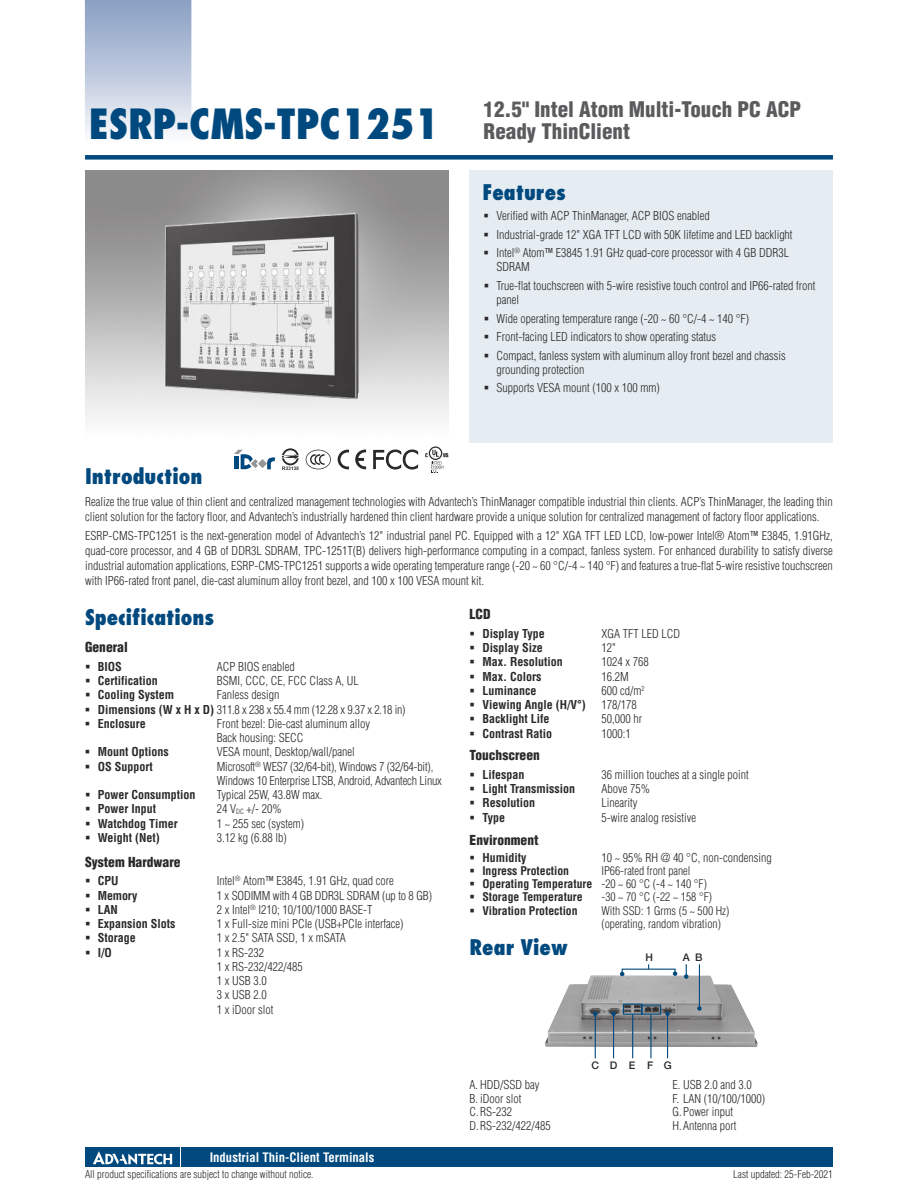
<style>
.page{position:relative;width:918px;height:1188px;background:#fff}
.page>*{position:absolute;margin:0;border:0;box-sizing:border-box;transform-origin:0 0}
.t1{font:800 condensed 40.5px "Futura";color:#00497e}
.t2{font:900 condensed 21px/22.5px "Helvetica";color:#5b5b5e}
.t3{font:800 condensed 21px "Futura";color:#00497e}
.t4{font:900 condensed 13.5px "Helvetica";color:#2b2829}
.t5{font:700 condensed 12.75px "Helvetica";color:#fff}
.t6{font:300 condensed 12px/14.2px "Helvetica";color:#2b2829}
.t7{font:700 condensed 12px "Helvetica";color:#2b2829}
.t8{font:300 condensed 11.7px/13px "Helvetica";color:#2b2829}
.t9{font:700 condensed 11.7px "Helvetica";color:#2b2829}
.t10{font:300 condensed 10.5px "Helvetica";color:#2b2829}
.t11{font:500 10.5px "Helvetica Neue";letter-spacing:1.06em;color:#2b2829}
.s1{font-weight:700}
</style>
<div class="page">
<div style="left:85px;top:155px;width:748px;height:5px;background:#00497e"></div>
<div style="left:182px;top:1147px;width:651px;height:20px;background:#00497e"></div>
<div style="left:85px;top:1147px;width:95px;height:20px;background:#00497e"></div>
<svg style="left:93px;top:1151px;width:79px;height:14px"></svg>
<div style="left:470px;top:170px;width:363px;height:272px;background:#e5edf2"></div>
<svg style="left:306px;top:450px;width:25px;height:19px"></svg>
<svg style="left:338px;top:450px;width:11px;height:19px"></svg>
<svg style="left:355px;top:449px;width:11px;height:21px"></svg>
<svg style="left:373px;top:449px;width:45px;height:21px"></svg>
<svg style="left:425px;top:446px;width:23px;height:27px"></svg>
<svg style="left:282px;top:448px;width:17px;height:22px"></svg>
<svg style="left:234px;top:450px;width:41px;height:19px"></svg>
<img style="left:126px;top:201px;width:282px;height:211px">
<img style="left:545px;top:975px;width:213px;height:72px">
<svg style="left:684px;top:964px;width:5px;height:15px"></svg>
<hr style="left:699px;top:964px;width:1px;height:44px;background:#00497e">
<svg style="left:697px;top:1006px;width:5px;height:5px"></svg>
<hr style="left:595px;top:1014px;width:1px;height:44px;background:#00497e">
<svg style="left:593px;top:1012px;width:5px;height:4px"></svg>
<hr style="left:613px;top:1014px;width:1px;height:44px;background:#00497e">
<svg style="left:611px;top:1012px;width:5px;height:4px"></svg>
<hr style="left:632px;top:1014px;width:1px;height:44px;background:#00497e">
<hr style="left:650px;top:1014px;width:2px;height:44px;background:#00497e">
<hr style="left:667px;top:1014px;width:1px;height:44px;background:#00497e">
<svg style="left:665px;top:1012px;width:5px;height:4px"></svg>
<div style="left:623px;top:1004px;width:19px;height:11px;border:1px solid #00497e"></div>
<div style="left:642px;top:1005px;width:19px;height:10px;border:1px solid #00497e"></div>
<svg style="left:620px;top:972px;width:4px;height:4px"></svg>
<svg style="left:673px;top:971px;width:4px;height:5px"></svg>
<h1 class="t1" style="left:89px;top:107px;width:352px">ESRP-CMS-TPC1251</h1>
<h2 class="t2" style="left:484px;top:99px;width:319px">12.5" Intel Atom Multi-Touch PC ACP<br>Ready ThinClient</h2>
<h2 class="t3" style="left:482px;top:180px;width:85px">Features</h2>
<p class="t6" style="left:496px;top:207px;width:298px;line-height:18.5px">Verified with ACP ThinManager, ACP BIOS enabled<br>Industrial-grade 12" XGA TFT LCD with 50K lifetime and LED backlight<br>Intel<sup>®</sup> Atom™ E3845 1.91 GHz quad-core processor with 4 GB DDR3L</p>
<p class="t6" style="left:496px;top:259px;width:320px;line-height:18.5px">SDRAM<br>True-flat touchscreen with 5-wire resistive touch control and IP66-rated front</p>
<p class="t6" style="left:496px;top:291px;width:291px;line-height:18.5px">panel<br>Wide operating temperature range (-20 ~ 60 °C/-4 ~ 140 °F)<br>Front-facing LED indicators to show operating status<br>Compact, fanless system with aluminum alloy front bezel and chassis</p>
<p class="t6" style="left:496px;top:361px;width:165px;line-height:18.5px">grounding protection<br>Supports VESA mount (100 x 100 mm)</p>
<h2 class="t3" style="left:85px;top:467px;width:119px">Introduction</h2>
<p class="t6" style="left:85px;top:495px;width:749px;line-height:15px">Realize the true value of thin client and centralized management technologies with Advantech’s ThinManager compatible industrial thin clients. ACP’s ThinManager, the leading thin client solution for the factory floor, and Advantech’s industrially hardened thin client hardware provide a unique solution for centralized management of factory floor applications.</p>
<p class="t6" style="left:85px;top:529px;width:749px;line-height:15px;text-align:justify">ESRP-CMS-TPC1251 is the next-generation model of Advantech’s 12" industrial panel PC. Equipped with a 12" XGA TFT LED LCD, low-power Intel® Atom™ E3845, 1.91GHz, quad-core processor, and 4 GB of DDR3L SDRAM, TPC-1251T(B) delivers high-performance computing in a compact, fanless system. For enhanced durability to satisfy diverse industrial automation applications, ESRP-CMS-TPC1251 supports a wide operating temperature range (-20 ~ 60 °C/-4 ~ 140 °F) and features a true-flat 5-wire resistive touchscreen with IP66-rated front panel, die-cast aluminum alloy front bezel, and 100 x 100 VESA mount kit.</p>
<h2 class="t3" style="left:85px;top:608px;width:131px">Specifications</h2>
<p class="t4" style="left:85px;top:642px;width:44px">General</p>
<p class="t7" style="left:98px;top:662px;width:26px">BIOS</p>
<p class="t6" style="left:217px;top:660px;width:79px">ACP BIOS enabled</p>
<p class="t7" style="left:98px;top:676px;width:62px">Certification</p>
<p class="t6" style="left:217px;top:675px;width:143px">BSMI, CCC, CE, FCC Class A, UL</p>
<p class="t7" style="left:98px;top:690px;width:78px">Cooling System</p>
<p class="t6" style="left:98px;top:689px;width:309px;text-indent:119px">Fanless design<br><span class="s1">Dimensions (W x H x D)</span> 311.8 x 238 x 55.4 mm (12.28 x 9.37 x 2.18 in)<br><span class="s1">Enclosure</span></p>
<p class="t6" style="left:217px;top:717px;width:155px">Front bezel: Die-cast aluminum alloy<br>Back housing: SECC</p>
<p class="t7" style="left:98px;top:747px;width:73px">Mount Options</p>
<p class="t6" style="left:217px;top:746px;width:139px">VESA mount, Desktop/wall/panel</p>
<p class="t7" style="left:98px;top:761px;width:57px">OS Support</p>
<p class="t6" style="left:217px;top:760px;width:227px">Microsoft<sup>®</sup> WES7 (32/64-bit), Windows 7 (32/64-bit),<br>Windows 10 Enterprise LTSB, Android, Advantech Linux</p>
<p class="t7" style="left:98px;top:790px;width:99px">Power Consumption</p>
<p class="t6" style="left:217px;top:789px;width:107px">Typical 25W, 43.8W max.</p>
<p class="t7" style="left:98px;top:804px;width:60px">Power Input</p>
<p class="t6" style="left:217px;top:803px;width:67px">24 V<sub>DC</sub> +/- 20%</p>
<p class="t7" style="left:98px;top:818px;width:81px">Watchdog Timer</p>
<p class="t6" style="left:217px;top:817px;width:89px">1 ~ 255 sec (system)</p>
<p class="t7" style="left:98px;top:833px;width:64px">Weight (Net)</p>
<p class="t6" style="left:217px;top:831px;width:71px">3.12 kg (6.88 lb)</p>
<p class="t4" style="left:85px;top:856px;width:97px">System Hardware</p>
<p class="t7" style="left:98px;top:876px;width:22px">CPU</p>
<p class="t6" style="left:217px;top:875px;width:178px">Intel<sup>®</sup> Atom™ E3845, 1.91 GHz, quad core</p>
<p class="t7" style="left:98px;top:890px;width:41px">Memory</p>
<p class="t6" style="left:217px;top:889px;width:217px">1 x SODIMM with 4 GB DDR3L SDRAM (up to 8 GB)</p>
<p class="t7" style="left:98px;top:905px;width:22px">LAN</p>
<p class="t6" style="left:217px;top:903px;width:157px">2 x Intel<sup>®</sup> I210; 10/100/1000 BASE-T</p>
<p class="t7" style="left:98px;top:919px;width:79px">Expansion Slots</p>
<p class="t6" style="left:217px;top:918px;width:188px">1 x Full-size mini PCIe (USB+PCIe interface)</p>
<p class="t7" style="left:98px;top:933px;width:40px">Storage</p>
<p class="t6" style="left:217px;top:932px;width:131px">1 x 2.5" SATA SSD, 1 x mSATA</p>
<p class="t7" style="left:98px;top:947px;width:16px">I/O</p>
<p class="t6" style="left:217px;top:946px;width:87px">1 x RS-232<br>1 x RS-232/422/485<br>1 x USB 3.0<br>3 x USB 2.0<br>1 x iDoor slot</p>
<p class="t5" style="left:210px;top:1150px;width:166px">Industrial Thin-Client Terminals</p>
<p class="t4" style="left:470px;top:609px;width:23px">LCD</p>
<p class="t7" style="left:482px;top:629px;width:64px">Display Type</p>
<p class="t6" style="left:601px;top:627px;width:80px">XGA TFT LED LCD</p>
<p class="t7" style="left:482px;top:643px;width:62px">Display Size</p>
<p class="t6" style="left:601px;top:641px;width:16px">12"</p>
<p class="t7" style="left:482px;top:657px;width:82px">Max. Resolution</p>
<p class="t6" style="left:601px;top:656px;width:49px">1024 x 768</p>
<p class="t7" style="left:482px;top:671px;width:60px">Max. Colors</p>
<p class="t6" style="left:601px;top:670px;width:29px">16.2M</p>
<p class="t7" style="left:482px;top:686px;width:55px">Luminance</p>
<p class="t6" style="left:601px;top:684px;width:45px">600 cd/m<sup>2</sup></p>
<p class="t7" style="left:482px;top:700px;width:105px">Viewing Angle (H/V°)</p>
<p class="t6" style="left:601px;top:698px;width:37px">178/178</p>
<p class="t7" style="left:482px;top:714px;width:69px">Backlight Life</p>
<p class="t6" style="left:601px;top:713px;width:42px">50,000 hr</p>
<p class="t7" style="left:482px;top:728px;width:71px">Contrast Ratio</p>
<p class="t6" style="left:601px;top:727px;width:31px">1000:1</p>
<p class="t4" style="left:470px;top:750px;width:72px">Touchscreen</p>
<p class="t7" style="left:482px;top:770px;width:43px">Lifespan</p>
<p class="t6" style="left:601px;top:768px;width:149px">36 million touches at a single point</p>
<p class="t7" style="left:482px;top:784px;width:94px">Light Transmission</p>
<p class="t6" style="left:601px;top:783px;width:50px">Above 75%</p>
<p class="t7" style="left:482px;top:798px;width:54px">Resolution</p>
<p class="t6" style="left:601px;top:797px;width:37px">Linearity</p>
<p class="t7" style="left:482px;top:812px;width:24px">Type</p>
<p class="t6" style="left:601px;top:811px;width:96px">5-wire analog resistive</p>
<p class="t4" style="left:470px;top:834px;width:70px">Environment</p>
<p class="t7" style="left:482px;top:853px;width:46px">Humidity</p>
<p class="t6" style="left:601px;top:852px;width:172px">10 ~ 95% RH @ 40 °C, non-condensing</p>
<p class="t9" style="left:482px;top:866px;width:88px">Ingress Protection</p>
<p class="t8" style="left:482px;top:866px;width:226px;text-indent:119px">IP66-rated front panel<br><span class="s1">Operating Temperature</span> -20 ~ 60 °C (-4 ~ 140 °F)<br><span class="s1">Storage Temperature</span></p>
<p class="t8" style="left:601px;top:892px;width:112px">-30 ~ 70 °C (-22 ~ 158 °F)</p>
<p class="t9" style="left:482px;top:906px;width:97px">Vibration Protection</p>
<p class="t8" style="left:601px;top:905px;width:130px">With SSD: 1 Grms (5 ~ 500 Hz) (operating, random vibration)</p>
<h2 class="t3" style="left:470px;top:938px;width:100px">Rear View</h2>
<p class="t11" style="left:645px;top:952px;width:9px">H</p>
<p class="t11" style="left:695px;top:952px;width:9px">B</p>
<p class="t11" style="left:683px;top:952px;width:9px">A</p>
<p class="t11" style="left:591px;top:1060px;width:82px">CDEFG</p>
<p class="t6" style="left:470px;top:1079px;width:83px;line-height:13.5px">A. HDD/SSD bay<br>B. iDoor slot<br>C. RS-232<br>D. RS-232/422/485</p>
<p class="t6" style="left:673px;top:1079px;width:94px;line-height:13.5px">E. USB 2.0 and 3.0<br>F. LAN (10/100/1000)<br>G. Power input<br>H. Antenna port</p>
<p class="t10" style="left:85px;top:1170px;width:230px">All product specifications are subject to change without notice.</p>
<p class="t10" style="left:733px;top:1170px;width:101px">Last updated: 25-Feb-2021</p>
</div>
